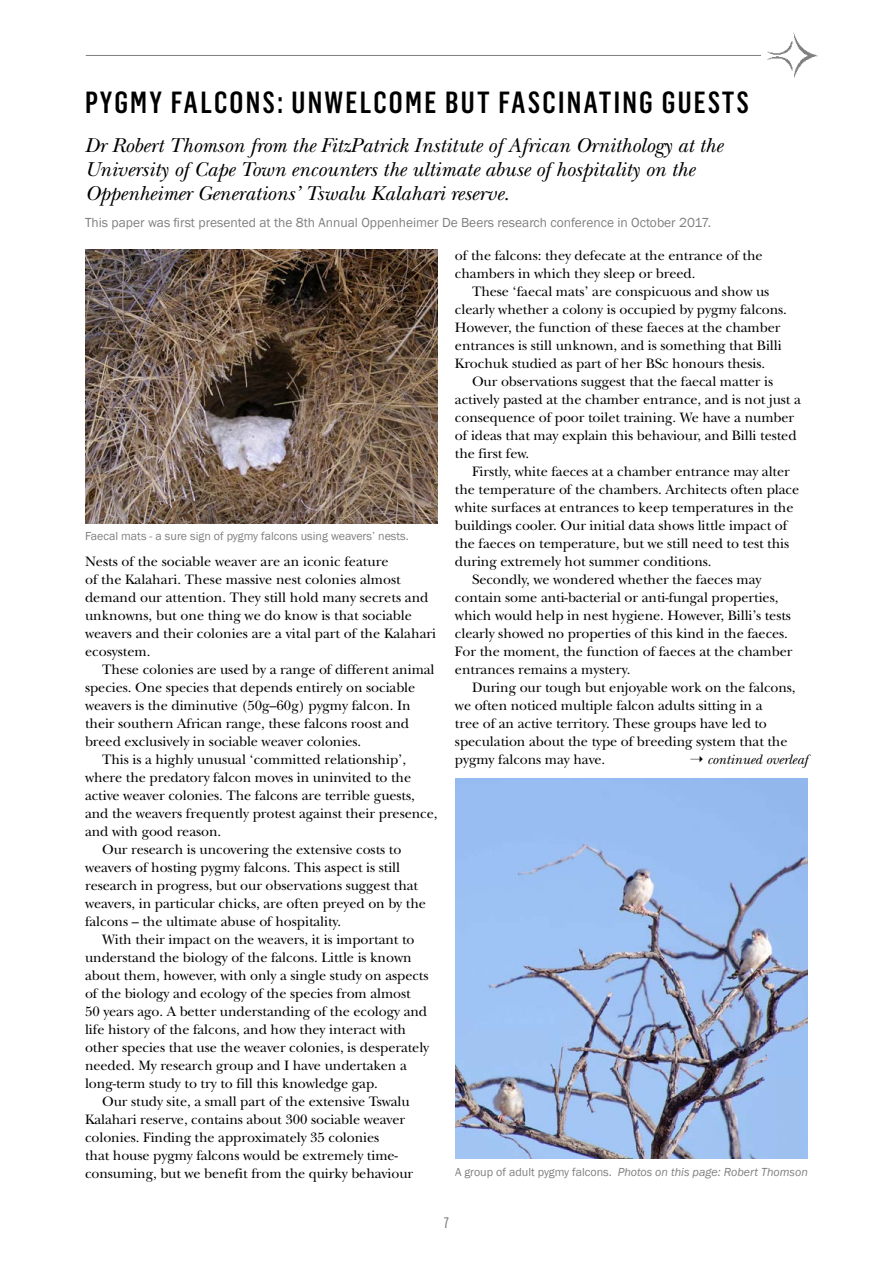
<style>
.page{position:relative;width:893px;height:1263px;background:#fff}
.page>*{position:absolute;margin:0;border:0;box-sizing:border-box;transform-origin:0 0}
.t1{font:500 30px "Flama Condensed";letter-spacing:.075em;color:#000}
.t2{font:italic 21px/24px "New Baskerville Std";color:#000}
.t3{font:15px "Flama Condensed Basic";color:#808080}
.t4{font:14.25px/18px "New Baskerville Std";letter-spacing:-.005em;color:#000}
.t5{font:italic 14.25px "New Baskerville Std";color:#000}
.t6{font:13.5px "Franklin Gothic";color:#808080}
.t7{font:italic 12px "Franklin Gothic";color:#808080}
.t8{font:12px "Franklin Gothic";color:#808080}
.s1{font-style:normal}
</style>
<div class="page">
<hr style="left:86px;top:55px;width:723px;height:1px;background:#808080">
<div style="left:761px;top:30px;width:64px;height:52px;background:#fff"></div>
<img style="left:767px;top:32px;width:51px;height:46px">
<img style="left:85px;top:249px;width:353px;height:275px">
<img style="left:455px;top:778px;width:353px;height:381px">
<h1 class="t1" style="left:85px;top:83px;width:665px">PYGMY FALCONS: UNWELCOME BUT FASCINATING GUESTS</h1>
<h2 class="t2" style="left:85px;top:134px;width:639px">Dr Robert Thomson from the FitzPatrick Institute of African Ornithology at the<br>University of Cape Town encounters the ultimate abuse of hospitality on the<br>Oppenheimer Generations’ Tswalu Kalahari reserve.</h2>
<p class="t6" style="left:85px;top:214px;width:628px">This paper was first presented at the 8th Annual Oppenheimer De Beers research conference in October 2017.</p>
<p class="t8" style="left:85px;top:528px;width:325px">Faecal mats - a sure sign of pygmy falcons using weavers’ nests.</p>
<p class="t4" style="left:85px;top:552px;width:353px">Nests of the sociable weaver are an iconic feature<br>of the Kalahari. These massive nest colonies almost demand our attention. They still hold many secrets and unknowns, but one thing we do know is that sociable weavers and their colonies are a vital part of the Kalahari ecosystem.</p>
<p class="t4" style="left:102px;top:660px;width:334px">These colonies are used by a range of different animal</p>
<p class="t4" style="left:85px;top:678px;width:332px">species. One species that depends entirely on sociable</p>
<p class="t4" style="left:85px;top:696px;width:327px">weavers is the diminutive (50g–60g) pygmy falcon. In</p>
<p class="t4" style="left:85px;top:714px;width:326px">their southern African range, these falcons roost and</p>
<p class="t4" style="left:85px;top:732px;width:278px">breed exclusively in sociable weaver colonies.</p>
<p class="t4" style="left:102px;top:750px;width:306px">This is a highly unusual ‘committed relationship’,</p>
<p class="t4" style="left:85px;top:768px;width:328px">where the predatory falcon moves in uninvited to the</p>
<p class="t4" style="left:85px;top:786px;width:331px">active weaver colonies. The falcons are terrible guests,</p>
<p class="t4" style="left:85px;top:804px;width:354px">and the weavers frequently protest against their presence,</p>
<p class="t4" style="left:85px;top:822px;width:138px">and with good reason.</p>
<p class="t4" style="left:102px;top:840px;width:301px">Our research is uncovering the extensive costs to</p>
<p class="t4" style="left:85px;top:858px;width:317px">weavers of hosting pygmy falcons. This aspect is still</p>
<p class="t4" style="left:85px;top:876px;width:335px">research in progress, but our observations suggest that</p>
<p class="t4" style="left:85px;top:894px;width:342px">weavers, in particular chicks, are often preyed on by the</p>
<p class="t4" style="left:85px;top:912px;width:258px">falcons – the ultimate abuse of hospitality.</p>
<p class="t4" style="left:102px;top:930px;width:314px">With their impact on the weavers, it is important to</p>
<p class="t4" style="left:85px;top:948px;width:328px">understand the biology of the falcons. Little is known</p>
<p class="t4" style="left:85px;top:966px;width:345px">about them, however, with only a single study on aspects</p>
<p class="t4" style="left:85px;top:984px;width:327px">of the biology and ecology of the species from almost</p>
<p class="t4" style="left:85px;top:1002px;width:344px">50 years ago. A better understanding of the ecology and</p>
<p class="t4" style="left:85px;top:1020px;width:323px">life history of the falcons, and how they interact with</p>
<p class="t4" style="left:85px;top:1038px;width:346px">other species that use the weaver colonies, is desperately</p>
<p class="t4" style="left:85px;top:1056px;width:323px">needed. My research group and I have undertaken a</p>
<p class="t4" style="left:85px;top:1074px;width:294px">long-term study to try to fill this knowledge gap.</p>
<p class="t4" style="left:102px;top:1092px;width:309px">Our study site, a small part of the extensive Tswalu</p>
<p class="t4" style="left:85px;top:1110px;width:322px">Kalahari reserve, contains about 300 sociable weaver</p>
<p class="t4" style="left:85px;top:1128px;width:296px">colonies. Finding the approximately 35 colonies</p>
<p class="t4" style="left:85px;top:1146px;width:314px">that house pygmy falcons would be extremely time-</p>
<p class="t4" style="left:85px;top:1164px;width:330px">consuming, but we benefit from the quirky behaviour</p>
<p class="t4" style="left:455px;top:246px;width:309px">of the falcons: they defecate at the entrance of the chambers in which they sleep or breed.</p>
<p class="t4" style="left:455px;top:282px;width:333px;text-indent:17px">These ‘faecal mats’ are conspicuous and show us clearly whether a colony is occupied by pygmy falcons.<br>However, the function of these faeces at the chamber entrances is still unknown, and is something that Billi Krochuk studied as part of her BSc honours thesis.</p>
<p class="t4" style="left:455px;top:372px;width:347px;text-indent:17px">Our observations suggest that the faecal matter is actively pasted at the chamber entrance, and is not just a consequence of poor toilet training. We have a number of ideas that may explain this behaviour, and Billi tested the first few.</p>
<p class="t4" style="left:472px;top:462px;width:319px">Firstly, white faeces at a chamber entrance may alter</p>
<p class="t4" style="left:455px;top:480px;width:346px">the temperature of the chambers. Architects often place</p>
<p class="t4" style="left:455px;top:498px;width:340px">white surfaces at entrances to keep temperatures in the</p>
<p class="t4" style="left:455px;top:516px;width:334px">buildings cooler. Our initial data shows little impact of</p>
<p class="t4" style="left:455px;top:534px;width:336px">the faeces on temperature, but we still need to test this</p>
<p class="t4" style="left:455px;top:552px;width:258px">during extremely hot summer conditions.</p>
<p class="t4" style="left:472px;top:570px;width:291px">Secondly, we wondered whether the faeces may</p>
<p class="t4" style="left:455px;top:588px;width:325px">contain some anti-bacterial or anti-fungal properties,</p>
<p class="t4" style="left:455px;top:606px;width:338px">which would help in nest hygiene. However, Billi’s tests</p>
<p class="t4" style="left:455px;top:624px;width:334px">clearly showed no properties of this kind in the faeces.</p>
<p class="t4" style="left:455px;top:642px;width:339px">For the moment, the function of faeces at the chamber</p>
<p class="t4" style="left:455px;top:660px;width:177px">entrances remains a mystery.</p>
<p class="t4" style="left:472px;top:678px;width:325px">During our tough but enjoyable work on the falcons,</p>
<p class="t4" style="left:455px;top:696px;width:309px">we often noticed multiple falcon adults sitting in a</p>
<p class="t4" style="left:455px;top:714px;width:313px">tree of an active territory. These groups have led to</p>
<p class="t4" style="left:455px;top:732px;width:334px">speculation about the type of breeding system that the</p>
<p class="t4" style="left:455px;top:750px;width:152px">pygmy falcons may have.</p>
<p class="t5" style="left:690px;top:751px;width:119px">➝ continued overleaf</p>
<p class="t7" style="left:455px;top:1164px;width:354px"><span class="s1">A group of adult pygmy falcons.</span> Photos on this page: Robert Thomson</p>
<p class="t3" style="left:444px;top:1213px;width:7px">7</p>
</div>
